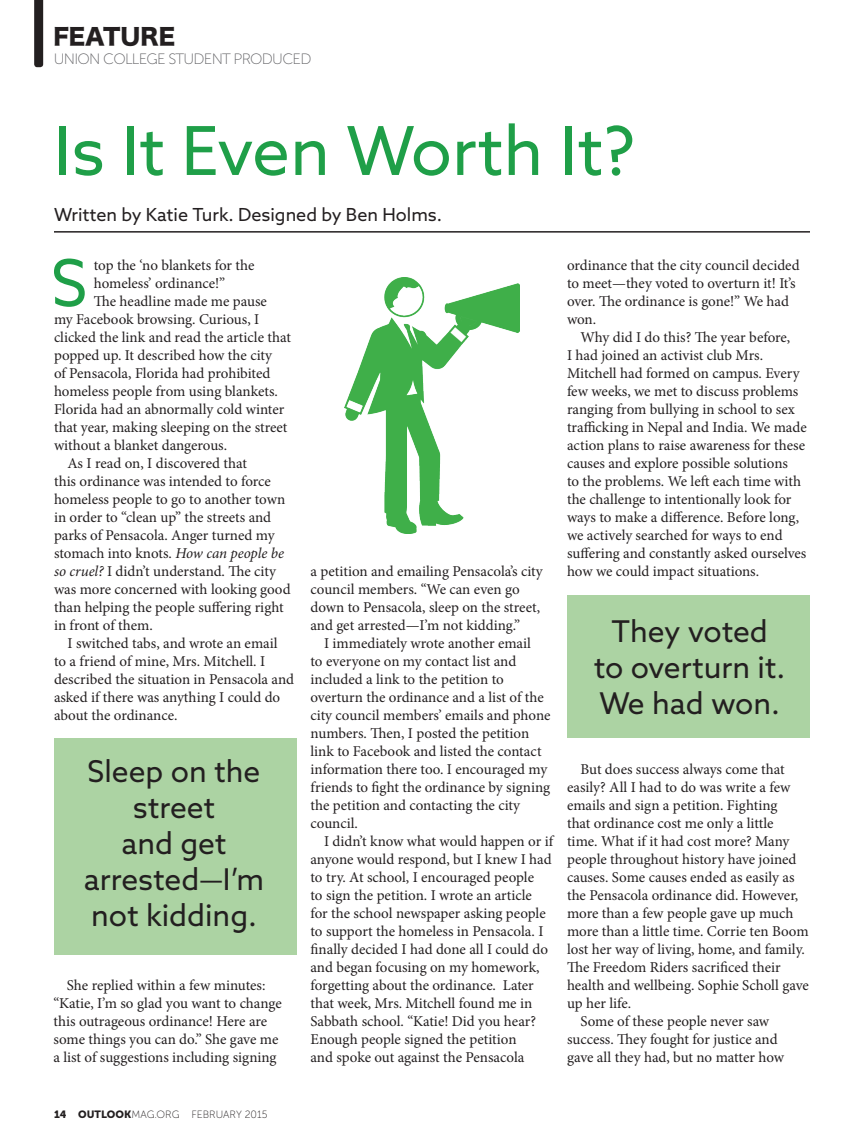
<style>
.page{position:relative;width:864px;height:1148px;background:#fff}
.page>*{position:absolute;margin:0;border:0;box-sizing:border-box;transform-origin:0 0}
.t1{font:67.5px "Azo Sans";color:#1f9f48}
.t2{font:64.65px "Azo Sans";color:#1f9f48}
.t3{font:30px/36px "Azo Sans";color:#231f20;text-align:center}
.t4{font:22.5px "Hira Kaku Std W8";color:#231f20}
.t5{font:18px "Azo Sans";color:#231f20}
.t6{font:15px/18px "Minion Pro";letter-spacing:-.005em;color:#231f20}
.t7{font:15px "Museo Sans 100";letter-spacing:-.05em;color:#636366}
.t8{font:10.5px "Museo Sans 100";color:#231f20}
.s1{font-style:italic}
.s2{font-family:"Museo Sans 900"}
</style>
<div class="page">
<svg style="left:34px;top:0;width:9px;height:67px"></svg>
<hr style="left:54px;top:231px;width:756px;height:1px;background:#231f20">
<img style="left:344px;top:277px;width:176px;height:256px">
<div style="left:54px;top:738px;width:243px;height:216px;background:#acd3a3"></div>
<div style="left:567px;top:595px;width:243px;height:143px;background:#acd3a3"></div>
<h3 class="t4" style="left:53px;top:24px;width:123px">FEATURE</h3>
<p class="t7" style="left:54px;top:51px;width:259px">UNION COLLEGE STUDENT PRODUCED</p>
<h1 class="t1" style="left:54px;top:107px;width:582px">Is It Even Worth It?</h1>
<p class="t5" style="left:54px;top:203px;width:390px">Written by Katie Turk. Designed by Ben Holms.</p>
<h2 class="t2" style="left:51px;top:241px;width:38px">S</h2>
<p class="t6" style="left:94px;top:256px;width:162px">top the ‘no blankets for the</p>
<p class="t6" style="left:567px;top:256px;width:234px">ordinance that the city council decided to meet—they voted to overturn it! It’s over. The ordinance is gone!” We had won.</p>
<p class="t6" style="left:567px;top:328px;width:241px;text-indent:13px">Why did I do this? The year before,<br>I had joined an activist club Mrs.<br>Mitchell had formed on campus. Every few weeks, we met to discuss problems ranging from bullying in school to sex trafficking in Nepal and India. We made action plans to raise awareness for these causes and explore possible solutions<br>to the problems. We left each time with the challenge to intentionally look for ways to make a difference. Before long, we actively searched for ways to end suffering and constantly asked ourselves how we could impact situations.</p>
<p class="t6" style="left:94px;top:274px;width:133px">homeless’ ordinance!”</p>
<p class="t6" style="left:94px;top:292px;width:175px">The headline made me pause</p>
<p class="t6" style="left:54px;top:310px;width:207px">my Facebook browsing. Curious, I</p>
<p class="t6" style="left:54px;top:328px;width:238px">clicked the link and read the article that</p>
<p class="t6" style="left:54px;top:346px;width:220px">popped up. It described how the city</p>
<p class="t6" style="left:54px;top:364px;width:218px">of Pensacola, Florida had prohibited</p>
<p class="t6" style="left:54px;top:382px;width:226px">homeless people from using blankets.</p>
<p class="t6" style="left:54px;top:400px;width:232px">Florida had an abnormally cold winter</p>
<p class="t6" style="left:54px;top:418px;width:235px">that year, making sleeping on the street</p>
<p class="t6" style="left:54px;top:436px;width:175px">without a blanket dangerous.</p>
<p class="t6" style="left:68px;top:454px;width:181px">As I read on, I discovered that</p>
<p class="t6" style="left:54px;top:472px;width:218px">this ordinance was intended to force</p>
<p class="t6" style="left:54px;top:490px;width:233px">homeless people to go to another town</p>
<p class="t6" style="left:54px;top:508px;width:219px">in order to “clean up” the streets and</p>
<p class="t6" style="left:54px;top:526px;width:222px">parks of Pensacola. Anger turned my</p>
<p class="t6" style="left:54px;top:544px;width:232px">stomach into knots. <span class="s1">How can people be</span></p>
<p class="t6" style="left:54px;top:562px;width:223px"><span class="s1">so cruel?</span> I didn’t understand. The city</p>
<p class="t6" style="left:54px;top:580px;width:238px">was more concerned with looking good</p>
<p class="t6" style="left:54px;top:598px;width:231px">than helping the people suffering right</p>
<p class="t6" style="left:54px;top:616px;width:100px">in front of them.</p>
<p class="t6" style="left:68px;top:634px;width:212px">I switched tabs, and wrote an email</p>
<p class="t6" style="left:54px;top:652px;width:213px">to a friend of mine, Mrs. Mitchell. I</p>
<p class="t6" style="left:54px;top:670px;width:242px">described the situation in Pensacola and</p>
<p class="t6" style="left:54px;top:688px;width:228px">asked if there was anything I could do</p>
<p class="t6" style="left:54px;top:706px;width:125px">about the ordinance.</p>
<p class="t6" style="left:311px;top:562px;width:234px">a petition and emailing Pensacola’s city council members. “We can even go down to Pensacola, sleep on the street, and get arrested—I’m not kidding.”</p>
<p class="t6" style="left:311px;top:634px;width:242px;text-indent:14px">I immediately wrote another email<br>to everyone on my contact list and included a link to the petition to overturn the ordinance and a list of the city council members’ emails and phone numbers. Then, I posted the petition link to Facebook and listed the contact information there too. I encouraged my friends to fight the ordinance by signing the petition and contacting the city council.</p>
<p class="t6" style="left:311px;top:832px;width:244px;text-indent:14px">I didn’t know what would happen or if anyone would respond, but I knew I had to try. At school, I encouraged people<br>to sign the petition. I wrote an article<br>for the school newspaper asking people to support the homeless in Pensacola. I finally decided I had done all I could do and began focusing on my homework, forgetting about the ordinance. Later that week, Mrs. Mitchell found me in Sabbath school. “Katie! Did you hear?<br>Enough people signed the petition<br>and spoke out against the Pensacola</p>
<h3 class="t3" style="left:594px;top:612px;width:193px">They voted to overturn it.<br>We had won.</h3>
<h3 class="t3" style="left:84px;top:753px;width:182px">Sleep on the street<br>and get arrested—I’m not kidding.</h3>
<p class="t6" style="left:581px;top:760px;width:206px">But does success always come that</p>
<p class="t6" style="left:567px;top:778px;width:225px">easily? All I had to do was write a few</p>
<p class="t6" style="left:567px;top:796px;width:212px">emails and sign a petition. Fighting</p>
<p class="t6" style="left:567px;top:814px;width:208px">that ordinance cost me only a little</p>
<p class="t6" style="left:567px;top:832px;width:224px">time. What if it had cost more? Many</p>
<p class="t6" style="left:567px;top:850px;width:231px">people throughout history have joined</p>
<p class="t6" style="left:567px;top:868px;width:229px">causes. Some causes ended as easily as</p>
<p class="t6" style="left:567px;top:886px;width:233px">the Pensacola ordinance did. However,</p>
<p class="t6" style="left:567px;top:904px;width:228px">more than a few people gave up much</p>
<p class="t6" style="left:567px;top:922px;width:243px">more than a little time. Corrie ten Boom</p>
<p class="t6" style="left:567px;top:940px;width:239px">lost her way of living, home, and family.</p>
<p class="t6" style="left:567px;top:958px;width:215px">The Freedom Riders sacrificed their</p>
<p class="t6" style="left:567px;top:976px;width:243px">health and wellbeing. Sophie Scholl gave</p>
<p class="t6" style="left:567px;top:994px;width:66px">up her life.</p>
<p class="t6" style="left:581px;top:1012px;width:190px">Some of these people never saw</p>
<p class="t6" style="left:567px;top:1030px;width:212px">success. They fought for justice and</p>
<p class="t6" style="left:567px;top:1048px;width:219px">gave all they had, but no matter how</p>
<p class="t6" style="left:53px;top:976px;width:230px;text-indent:14px">She replied within a few minutes: “Katie, I’m so glad you want to change this outrageous ordinance! Here are some things you can do.” She gave me a list of suggestions including signing</p>
<p class="t8" style="left:54px;top:1108px;width:215px"><span class="s2">14 OUTLOOK</span>MAG.ORG FEBRUARY 2015</p>
</div>
